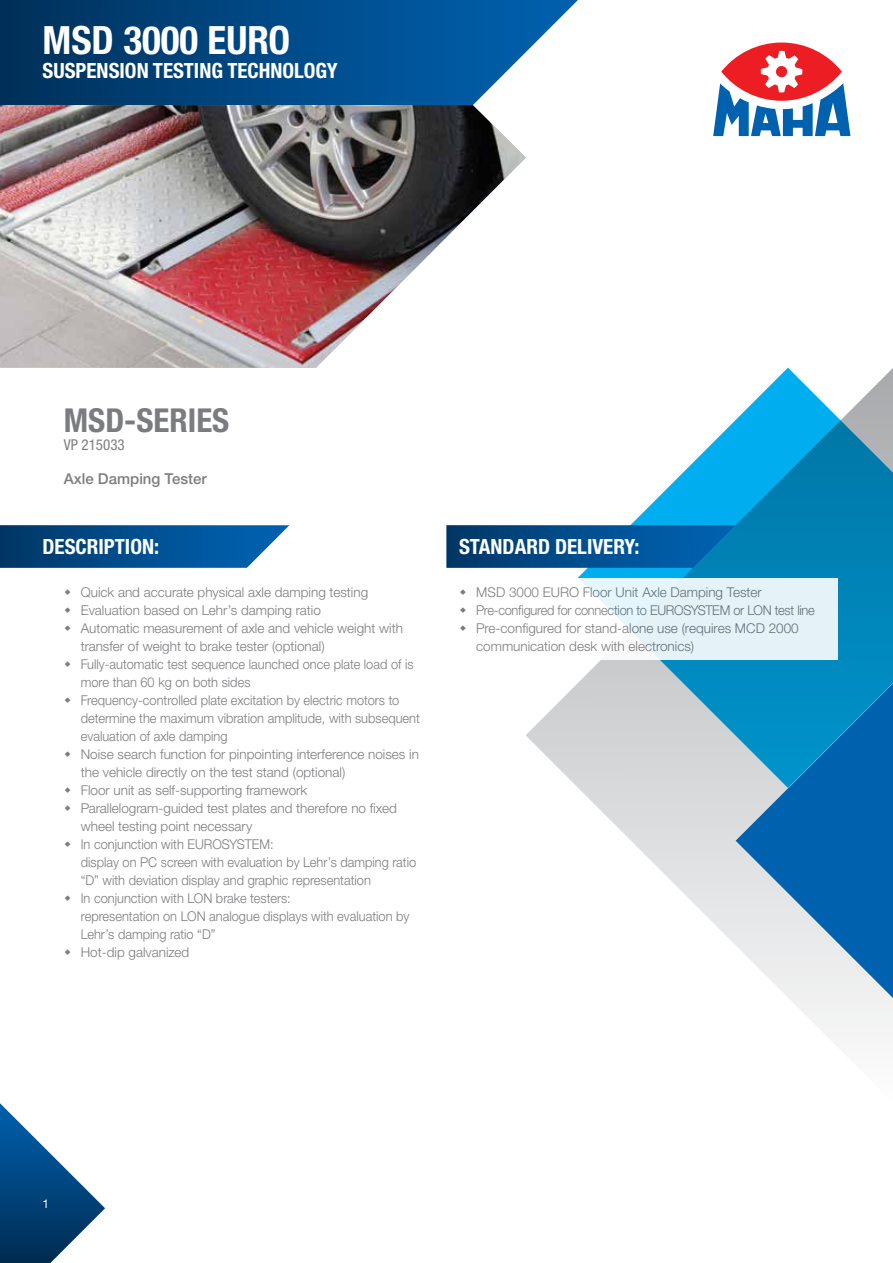
<style>
.page{position:relative;width:893px;height:1263px;background:#fff}
.page>*{position:absolute;margin:0;border:0;box-sizing:border-box;transform-origin:0 0}
.t1{font:700 condensed 39px "Helvetica Neue LTW1 G";color:#fff}
.t2{font:700 condensed 33px "Helvetica Neue LTW1 G";color:#6d6e71}
.t3{font:700 condensed 21px "Helvetica Neue LTW1 G";color:#fff}
.t4{font:500 15px "Helvetica Neue LTW1 G";color:#6d6e71}
.t5{font:condensed 15px "Helvetica Neue LTW1 G";color:#6d6e71}
.t6{font:300 13.5px/18px "Helvetica Neue LTW1 G";color:#6d6e71}
.t7{font:12px "Helvetica Neue LTW1 G";color:#fff}
</style>
<div class="page">
<svg style="left:526px;top:368px;width:367px;height:669px"></svg>
<svg style="left:736px;top:683px;width:157px;height:315px;background:#4a94c5"></svg>
<svg style="left:0;top:1103px;width:105px;height:160px"></svg>
<svg style="left:0;top:0;width:578px;height:105px;background:#17588e"></svg>
<svg style="left:0;top:525px;width:289px;height:43px;background:#135b95"></svg>
<svg style="left:446px;top:525px;width:290px;height:43px;background:#015290"></svg>
<svg style="left:721px;top:43px;width:121px;height:58px"></svg>
<svg style="left:713px;top:51px;width:137px;height:85px"></svg>
<img style="left:0;top:105px;width:526px;height:263px">
<div style="left:451px;top:578px;width:387px;height:81px;background:linear-gradient(to right,#fff,#ddeef6)"></div>
<svg style="left:460px;top:589px;width:6px;height:6px"></svg>
<svg style="left:460px;top:607px;width:6px;height:6px"></svg>
<svg style="left:460px;top:625px;width:6px;height:6px"></svg>
<h1 class="t1" style="left:43px;top:17px;width:249px">MSD 3000 EURO</h1>
<h3 class="t3" style="left:43px;top:58px;width:297px">SUSPENSION TESTING TECHNOLOGY</h3>
<h2 class="t2" style="left:64px;top:401px;width:167px">MSD-SERIES</h2>
<p class="t5" style="left:64px;top:436px;width:62px">VP 215033</p>
<p class="t4" style="left:64px;top:470px;width:144px">Axle Damping Tester</p>
<h3 class="t3" style="left:43px;top:534px;width:118px">DESCRIPTION:</h3>
<h3 class="t3" style="left:459px;top:534px;width:182px">STANDARD DELIVERY:</h3>
<p class="t6" style="left:81px;top:583px;width:341px">Quick and accurate physical axle damping testing Evaluation based on Lehr’s damping ratio<br>Automatic measurement of axle and vehicle weight with transfer of weight to brake tester (optional)<br>Fully-automatic test sequence launched once plate load of is more than 60 kg on both sides<br>Frequency-controlled plate excitation by electric motors to determine the maximum vibration amplitude, with subsequent evaluation of axle damping<br>Noise search function for pinpointing interference noises in the vehicle directly on the test stand (optional)<br>Floor unit as self-supporting framework Parallelogram-guided test plates and therefore no fixed wheel testing point necessary<br>In conjunction with EUROSYSTEM:<br>display on PC screen with evaluation by Lehr’s damping ratio “D” with deviation display and graphic representation<br>In conjunction with LON brake testers:<br>representation on LON analogue displays with evaluation by Lehr’s damping ratio “D”<br>Hot-dip galvanized</p>
<p class="t6" style="left:476px;top:583px;width:340px">MSD 3000 EURO Floor Unit Axle Damping Tester Pre-configured for connection to EUROSYSTEM or LON test line Pre-configured for stand-alone use (requires MCD 2000 communication desk with electronics)</p>
<p class="t7" style="left:43px;top:1196px;width:8px">1</p>
</div>
